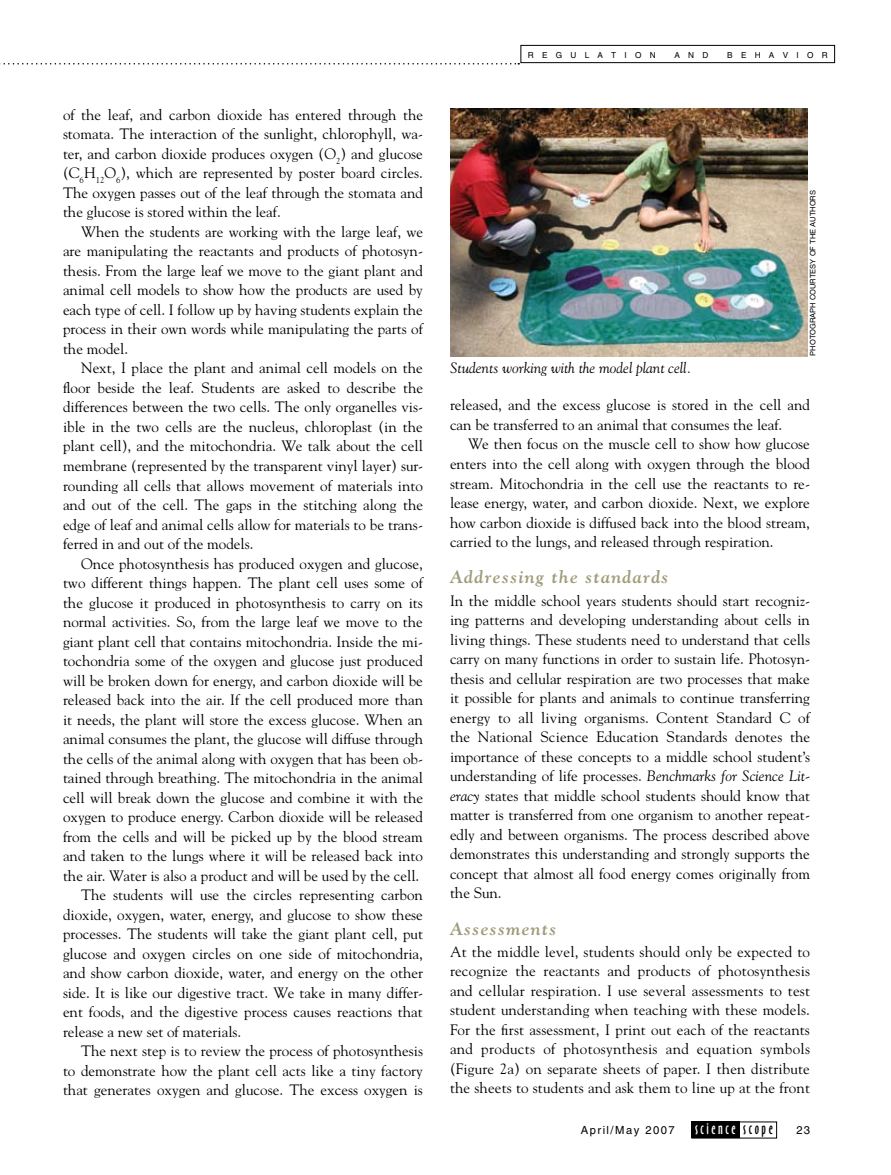
<style>
.page{position:relative;width:891px;height:1175px;background:#fff}
.page>*{position:absolute;margin:0;border:0;box-sizing:border-box;transform-origin:0 0}
.t1{font:italic 700 18px "Goudy";letter-spacing:.07em;color:#9e9c78}
.t2{font:15px/19.5px "Goudy";color:#000;text-align:justify}
.t3{font:italic 15px "Goudy";color:#000}
.t4{font:15px "Oz Handicraft BT";letter-spacing:.17em;color:#fff}
.t5{font:11.25px "Helvetica LT Std";letter-spacing:.13em;color:#000}
.t6{font:8.25px "Helvetica LT Std";letter-spacing:1em;color:#000}
.t7{font:7.5px "Helvetica LT Std";color:#000}
.s1{font-style:italic}
.s2{color:#000}
</style>
<div class="page">
<div style="left:692px;top:1121px;width:48px;height:17px;background:#000"></div>
<svg style="left:0;top:63px;width:519px;height:1px"></svg>
<div style="left:520px;top:45px;width:315px;height:18px;border:1px solid #000"></div>
<img style="left:450px;top:108px;width:357px;height:248px">
<p class="t2" style="left:63px;top:104px;width:362px">of the leaf, and carbon dioxide has entered through the stomata. The interaction of the sunlight, chlorophyll, wa&shy;ter, and carbon dioxide produces oxygen (O<sub>2</sub>) and glucose (C<sub>6</sub>H<sub>12</sub>O<sub>6</sub>), which are represented by poster board circles.<br>The oxygen passes out of the leaf through the stomata and the glucose is stored within the leaf.</p>
<p class="t2" style="left:63px;top:221px;width:362px;text-indent:18px">When the students are working with the large leaf, we are manipulating the reactants and products of photosyn&shy;thesis. From the large leaf we move to the giant plant and animal cell models to show how the products are used by each type of cell. I follow up by having students explain the process in their own words while manipulating the parts of the model.</p>
<p class="t2" style="left:63px;top:358px;width:362px;text-indent:18px">Next, I place the plant and animal cell models on the floor beside the leaf. Students are asked to describe the differences between the two cells. The only organelles vis&shy;ible in the two cells are the nucleus, chloroplast (in the plant cell), and the mitochondria. We talk about the cell membrane (represented by the transparent vinyl layer) sur&shy;rounding all cells that allows movement of materials into and out of the cell. The gaps in the stitching along the edge of leaf and animal cells allow for materials to be trans&shy;ferred in and out of the models.</p>
<p class="t2" style="left:81px;top:553px;width:343px">Once photosynthesis has produced oxygen and glucose,</p>
<p class="t2" style="left:63px;top:572px;width:362px">two different things happen. The plant cell uses some of</p>
<p class="t2" style="left:63px;top:592px;width:361px">the glucose it produced in photosynthesis to carry on its</p>
<p class="t2" style="left:63px;top:611px;width:361px">normal activities. So, from the large leaf we move to the</p>
<p class="t2" style="left:63px;top:631px;width:362px">giant plant cell that contains mitochondria. Inside the mi-</p>
<p class="t2" style="left:63px;top:650px;width:361px">tochondria some of the oxygen and glucose just produced</p>
<p class="t2" style="left:63px;top:670px;width:361px">will be broken down for energy, and carbon dioxide will be</p>
<p class="t2" style="left:63px;top:689px;width:362px">released back into the air. If the cell produced more than</p>
<p class="t2" style="left:63px;top:709px;width:361px">it needs, the plant will store the excess glucose. When an</p>
<p class="t2" style="left:63px;top:728px;width:362px">animal consumes the plant, the glucose will diffuse through</p>
<p class="t2" style="left:63px;top:748px;width:362px">the cells of the animal along with oxygen that has been ob-</p>
<p class="t2" style="left:63px;top:767px;width:362px">tained through breathing. The mitochondria in the animal</p>
<p class="t2" style="left:63px;top:787px;width:362px">cell will break down the glucose and combine it with the</p>
<p class="t2" style="left:63px;top:806px;width:362px">oxygen to produce energy. Carbon dioxide will be released</p>
<p class="t2" style="left:63px;top:826px;width:361px">from the cells and will be picked up by the blood stream</p>
<p class="t2" style="left:63px;top:845px;width:362px">and taken to the lungs where it will be released back into</p>
<p class="t2" style="left:63px;top:865px;width:358px">the air. Water is also a product and will be used by the cell.</p>
<p class="t2" style="left:81px;top:884px;width:343px">The students will use the circles representing carbon</p>
<p class="t2" style="left:63px;top:904px;width:361px">dioxide, oxygen, water, energy, and glucose to show these</p>
<p class="t2" style="left:63px;top:923px;width:361px">processes. The students will take the giant plant cell, put</p>
<p class="t2" style="left:63px;top:943px;width:361px">glucose and oxygen circles on one side of mitochondria,</p>
<p class="t2" style="left:63px;top:962px;width:362px">and show carbon dioxide, water, and energy on the other</p>
<p class="t2" style="left:63px;top:982px;width:362px">side. It is like our digestive tract. We take in many differ-</p>
<p class="t2" style="left:63px;top:1001px;width:361px">ent foods, and the digestive process causes reactions that</p>
<p class="t2" style="left:63px;top:1021px;width:180px">release a new set of materials.</p>
<p class="t2" style="left:81px;top:1040px;width:343px">The next step is to review the process of photosynthesis</p>
<p class="t2" style="left:63px;top:1060px;width:361px">to demonstrate how the plant cell acts like a tiny factory</p>
<p class="t2" style="left:63px;top:1079px;width:361px">that generates oxygen and glucose. The excess oxygen is</p>
<p class="t6" style="left:528px;top:50px;width:129px">REGULA TION</p>
<p class="t6" style="left:675px;top:50px;width:35px">AND</p>
<p class="t6" style="left:727px;top:50px;width:99px">BEHA VIOR</p>
<p class="t3" style="left:450px;top:359px;width:243px">Students working with the model plant cell.</p>
<p class="t7" style="left:808px;top:356px;width:167px;rotate:-90deg">PHOTOGRAPH COURTESY OF THE AUTHORS</p>
<p class="t2" style="left:450px;top:395px;width:361px">released, and the excess glucose is stored in the cell and can be transferred to an animal that consumes the leaf.</p>
<p class="t2" style="left:450px;top:434px;width:361px;text-indent:18px">We then focus on the muscle cell to show how glucose enters into the cell along with oxygen through the blood stream. Mitochondria in the cell use the reactants to re&shy;lease energy, water, and carbon dioxide. Next, we explore how carbon dioxide is diffused back into the blood stream, carried to the lungs, and released through respiration.</p>
<p class="t1" style="left:450px;top:566px;width:220px">Addressing the standards</p>
<p class="t2" style="left:450px;top:590px;width:362px">In the middle school years students should start recogniz&shy;ing patterns and developing understanding about cells in living things. These students need to understand that cells carry on many functions in order to sustain life. Photosyn&shy;thesis and cellular respiration are two processes that make it possible for plants and animals to continue transferring energy to all living organisms. Content Standard C of the National Science Education Standards denotes the importance of these concepts to a middle school student’s understanding of life processes. <span class="s1">Benchmarks for Science Lit&shy;eracy</span> states that middle school students should know that matter is transferred from one organism to another repeat&shy;edly and between organisms. The process described above demonstrates this understanding and strongly supports the concept that almost all food energy comes originally from the Sun.</p>
<p class="t1" style="left:450px;top:917px;width:108px">Assessments</p>
<p class="t2" style="left:450px;top:941px;width:362px">At the middle level, students should only be expected to recognize the reactants and products of photosynthesis and cellular respiration. I use several assessments to test student understanding when teaching with these models.<br>For the first assessment, I print out each of the reactants and products of photosynthesis and equation symbols (Figure 2a) on separate sheets of paper. I then distribute the sheets to students and ask them to line up at the front</p>
<p class="t5" style="left:581px;top:1123px;width:96px">APRIL/MAY 2007</p>
<p class="t4" style="left:695px;top:1119px;width:79px">science <span class="s2">scope</span></p>
<p class="t5" style="left:796px;top:1123px;width:15px">23</p>
</div>
